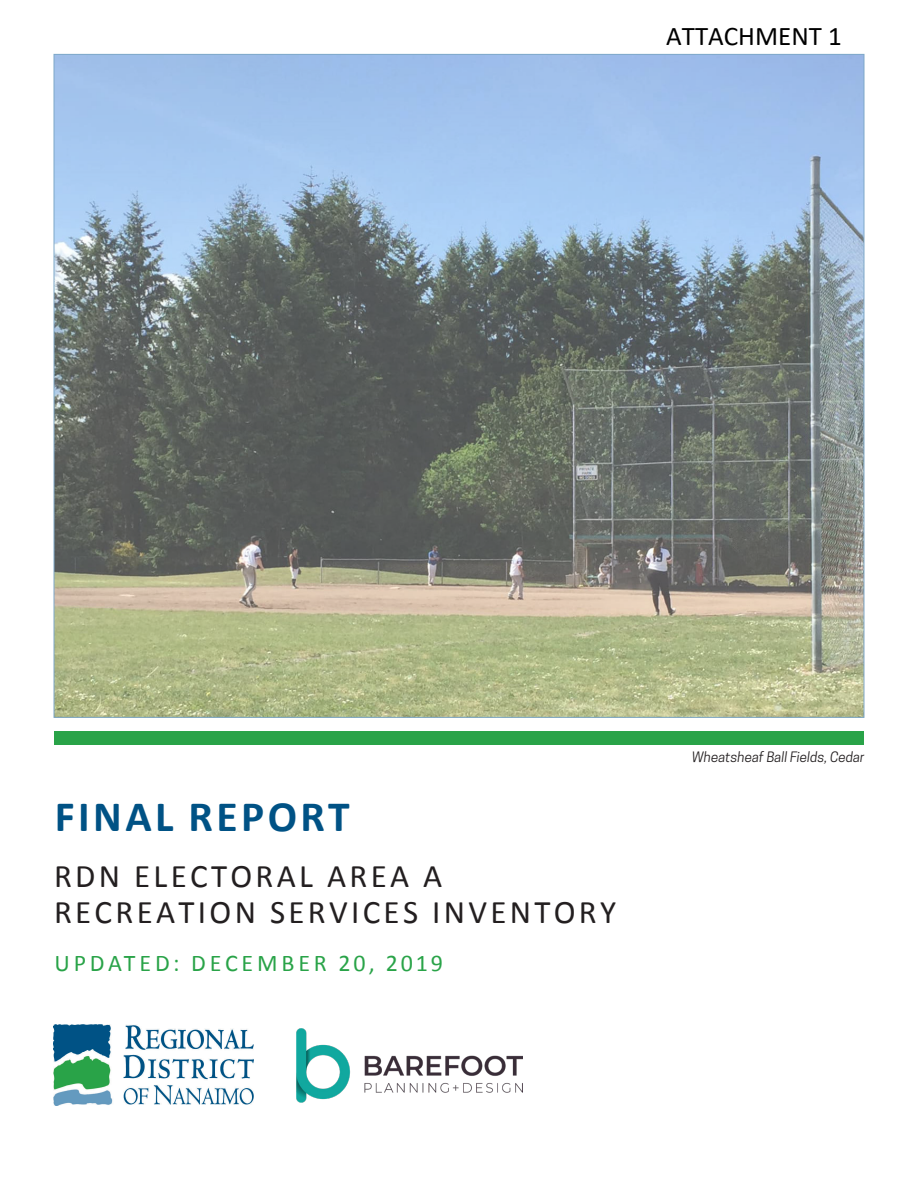
<style>
.page{position:relative;width:918px;height:1188px;background:#fff}
.page>*{position:absolute;margin:0;border:0;box-sizing:border-box;transform-origin:0 0}
.t1{font:700 43.5px "Calibri";letter-spacing:.08em;color:#005285}
.t2{font:33px/36px "Calibri";letter-spacing:.1em;color:#231f20}
.t3{font:27px "Calibri";color:#000}
.t4{font:24px "Calibri";letter-spacing:.16em;color:#29a348}
.Map_Legend{font:italic 13.5px "Cooper Hewitt";color:#231f20}
</style>
<div class="page">
<img style="left:56px;top:56px;width:806px;height:660px">
<div style="left:54px;top:731px;width:810px;height:13px;background:#29a348"></div>
<img style="left:54px;top:1024px;width:200px;height:82px">
<img style="left:296px;top:1029px;width:227px;height:74px">
<p class="t3" style="left:666px;top:17px;width:177px">ATTACHMENT 1</p>
<p class="t1" style="left:55px;top:789px;width:296px">FINAL REPORT</p>
<p class="t2" style="left:54px;top:858px;width:564px">RDN ELECTORAL AREA A<br>RECREATION SERVICES INVENTORY</p>
<p class="t4" style="left:54px;top:947px;width:390px">UPDATED: DECEMBER 20, 2019</p>
<p class="Map_Legend" style="left:692px;top:749px;width:174px">Wheatsheaf Ball Fields, Cedar</p>
</div>
